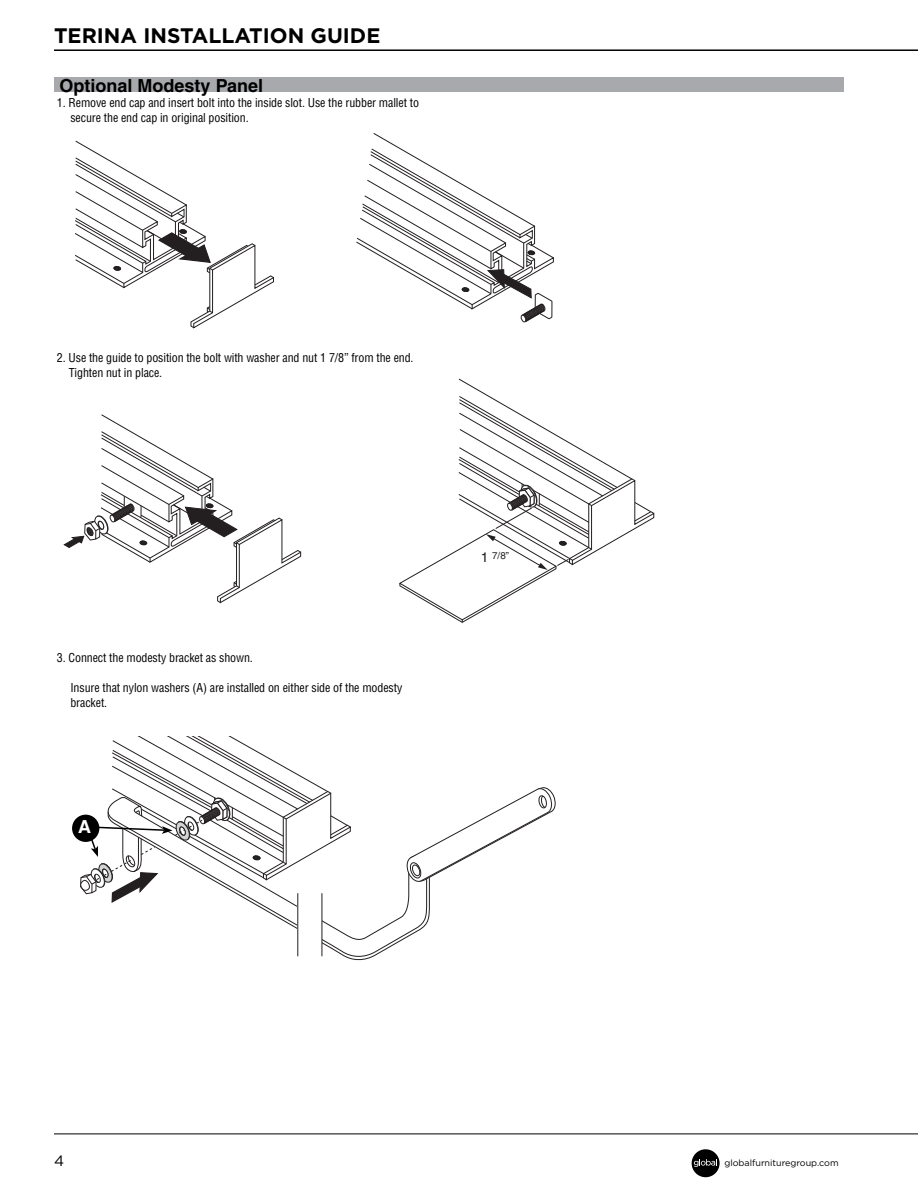
<style>
.page{position:relative;width:918px;height:1188px;background:#fff}
.page>*{position:absolute;margin:0;border:0;box-sizing:border-box;transform-origin:0 0}
.t1{font:700 21px "Gotham";color:#000}
.t2{font:700 18px "Helvetica";color:#000}
.t3{font:700 18px "Helvetica";color:#fff}
.t4{font:15px "Gotham";color:#000}
.t5{font:condensed 12px/15px "Helvetica";letter-spacing:-.01em;color:#000}
.t6{font:9.75px "Helvetica";color:#231f20}
.t7{font:9px "Gotham";color:#000}
.s1{font-size:13.65px}
</style>
<div class="page">
<hr style="left:54px;top:1134px;width:864px;height:1px;background:#000">
<hr style="left:54px;top:49px;width:864px;height:2px;background:#000">
<div style="left:692px;top:1149px;width:28px;height:28px;background:#000;border-radius:50%"></div>
<svg style="left:694px;top:1159px;width:23px;height:8px"></svg>
<div style="left:54px;top:77px;width:789px;height:15px;background:#a7a9ac"></div>
<svg style="left:356px;top:133px;width:198px;height:189px"></svg>
<svg style="left:75px;top:141px;width:199px;height:187px"></svg>
<svg style="left:64px;top:414px;width:237px;height:189px"></svg>
<svg style="left:399px;top:379px;width:255px;height:244px"></svg>
<svg style="left:254px;top:884px;width:176px;height:77px"></svg>
<div style="left:298px;top:893px;width:24px;height:63px;background:#fff"></div>
<hr style="left:322px;top:893px;width:1px;height:63px;background:#231f20">
<hr style="left:298px;top:893px;width:1px;height:63px;background:#231f20">
<svg style="left:406px;top:787px;width:150px;height:97px"></svg>
<svg style="left:80px;top:737px;width:271px;height:167px"></svg>
<div style="left:72px;top:815px;width:27px;height:27px;background:#000;border-radius:50%"></div>
<h1 class="t1" style="left:54px;top:21px;width:328px">TERINA INSTALLATION GUIDE</h1>
<p class="t2" style="left:60px;top:75px;width:205px">Optional Modesty Panel</p>
<p class="t5" style="left:70px;top:95px;width:350px;text-indent:-14px">1. Remove end cap and insert bolt into the inside slot. Use the rubber mallet to secure the end cap in original position.</p>
<p class="t5" style="left:69px;top:350px;width:346px;text-indent:-12px">2. Use the guide to position the bolt with washer and nut 1 7/8” from the end.<br>Tighten nut in place.</p>
<p class="t5" style="left:57px;top:650px;width:197px">3. Connect the modesty bracket as shown.</p>
<p class="t5" style="left:70px;top:680px;width:333px">Insure that nylon washers (A) are installed on either side of the modesty bracket.</p>
<p class="t3" style="left:78px;top:816px;width:14px">A</p>
<p class="t6" style="left:481px;top:550px;width:30px"><span class="s1">1</span> 7/8”</p>
<p class="t4" style="left:54px;top:1151px;width:12px">4</p>
<p class="t7" style="left:724px;top:1157px;width:116px">globalfurnituregroup.com</p>
</div>
